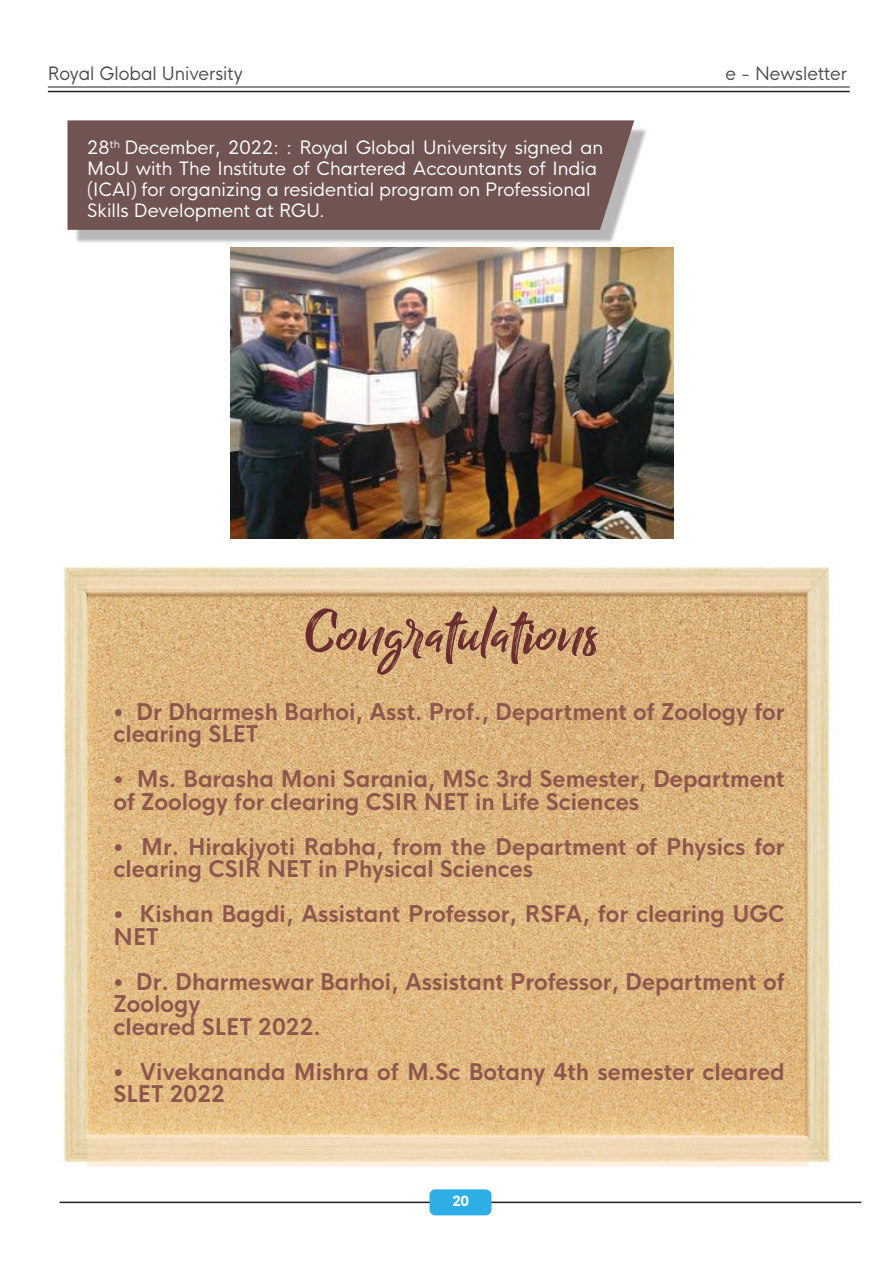
<style>
.page{position:relative;width:893px;height:1263px;background:#fff}
.page>*{position:absolute;margin:0;border:0;box-sizing:border-box;transform-origin:0 0}
.t1{font:700 22.5px/22.5px "HK Nova";color:#8e574d;scale:.96 1}
.t2{font:18px/21px "HK Nova";color:#fff}
.t3{font:18px "HK Nova";color:#4e4b4c;scale:.96 1}
.t4{font:800 13.8px "HK Nova";color:#fff}
</style>
<div class="page">
<img style="left:62px;top:565px;width:769px;height:599px">
<hr style="left:60px;top:1201px;width:801px;height:2px;background:#241f1f">
<hr style="left:48px;top:91px;width:802px;height:1px;background:#241f1f">
<hr style="left:48px;top:87px;width:802px;height:1px;background:#241f1f">
<div style="left:429px;top:1189px;width:62px;height:26px;background:#2daee4;border-radius:6px"></div>
<img style="left:809px;top:584px;width:16px;height:580px">
<svg style="left:87px;top:578px;width:722px;height:589px;background:#e0b984"></svg>
<img style="left:231px;top:247px;width:443px;height:291px">
<img style="left:76px;top:129px;width:570px;height:114px">
<div style="left:67px;top:120px;width:567px;height:110px;background:#705452"></div>
<img style="left:306px;top:606px;width:293px;height:68px">
<p class="t3" style="left:48px;top:57px;width:204px">Royal Global University</p>
<p class="t3" style="left:726px;top:57px;width:128px">e - Newsletter</p>
<p class="t2" style="left:87px;top:135px;width:517px">28<sup>th</sup> December, 2022: : Royal Global University signed an MoU with The Institute of Chartered Accountants of India (ICAI) for organizing a residential program on Professional Skills Development at RGU.</p>
<p class="t1" style="left:114px;top:698px;width:701px">• Dr Dharmesh Barhoi, Asst. Prof., Department of Zoology for clearing SLET</p>
<p class="t1" style="left:114px;top:765px;width:701px">• Ms. Barasha Moni Sarania, MSc 3rd Semester, Department of Zoology for clearing CSIR NET in Life Sciences</p>
<p class="t1" style="left:114px;top:833px;width:701px">• Mr. Hirakjyoti Rabha, from the Department of Physics for clearing CSIR NET in Physical Sciences</p>
<p class="t1" style="left:114px;top:900px;width:700px">• Kishan Bagdi, Assistant Professor, RSFA, for clearing UGC<br>NET</p>
<p class="t1" style="left:114px;top:968px;width:701px">• Dr. Dharmeswar Barhoi, Assistant Professor, Department of<br>Zoology<br>cleared SLET 2022.</p>
<p class="t1" style="left:114px;top:1058px;width:701px">• Vivekananda Mishra of M.Sc Botany 4th semester cleared<br>SLET 2022</p>
<p class="t4" style="left:452px;top:1189px;width:18px">20</p>
</div>
